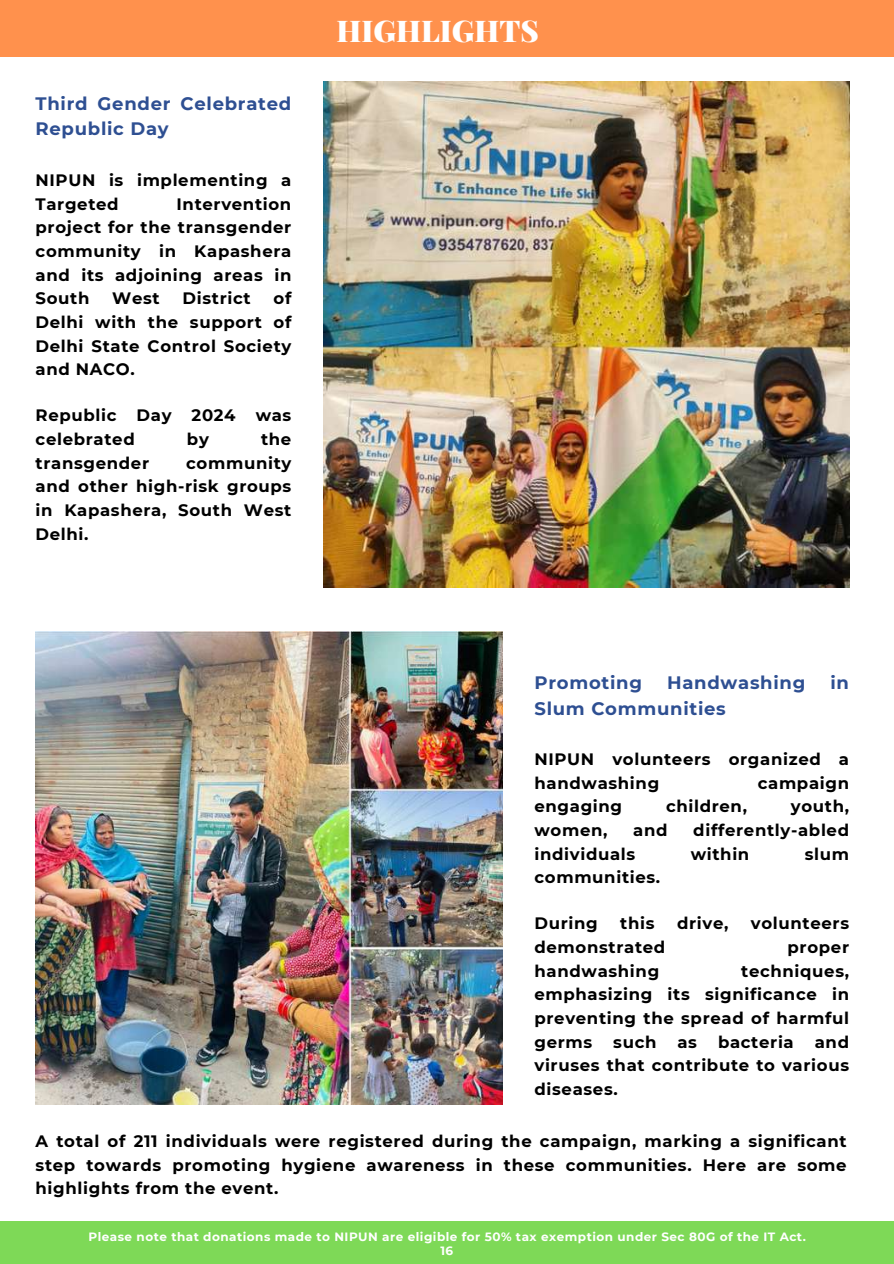
<style>
.page{position:relative;width:894px;height:1264px;background:#fff}
.page>*{position:absolute;margin:0;border:0;box-sizing:border-box;transform-origin:0 0}
.t1{font:900 30px "Playfair Display";color:#fff}
.t2{font:700 18px/25.8px "Montserrat";letter-spacing:.04em;color:#2e4f92}
.t3{font:700 16.5px/23.7px "Montserrat";letter-spacing:.04em;color:#000;text-align:justify}
.t4{font:700 12px "Montserrat";letter-spacing:.04em;color:#fff}
</style>
<div class="page">
<div style="left:0;top:0;width:893px;height:57px;background:#ff914d"></div>
<div style="left:0;top:1220px;width:893px;height:43px;background:#7ed957"></div>
<img style="left:323px;top:81px;width:526px;height:506px">
<img style="left:36px;top:631px;width:466px;height:473px">
<p class="t2" style="left:36px;top:90px;width:257px">Third Gender Celebrated<br>Republic Day</p>
<p class="t3" style="left:36px;top:168px;width:257px">NIPUN is implementing a<br>Targeted</p>
<p class="t3" style="left:36px;top:192px;width:257px;text-indent:141px">Intervention project for the transgender community in Kapashera and its adjoining areas in South</p>
<p class="t3" style="left:112px;top:286px;width:49px">West</p>
<p class="t3" style="left:182px;top:286px;width:70px">District</p>
<p class="t3" style="left:36px;top:286px;width:257px;text-indent:238px">of Delhi with the support of Delhi State Control Society and NACO.</p>
<p class="t3" style="left:36px;top:403px;width:257px">Republic Day 2024 was celebrated</p>
<p class="t3" style="left:187px;top:427px;width:23px">by</p>
<p class="t3" style="left:261px;top:427px;width:32px">the</p>
<p class="t3" style="left:36px;top:451px;width:257px;text-indent:150px">community and other high-risk groups in Kapashera, South West Delhi.</p>
<p class="t3" style="left:36px;top:451px;width:115px">transgender</p>
<h1 class="t1" style="left:336px;top:10px;width:204px">HIGHLIGHTS</h1>
<p class="t2" style="left:534px;top:669px;width:109px">Promoting</p>
<p class="t2" style="left:667px;top:669px;width:140px">Handwashing</p>
<p class="t2" style="left:830px;top:669px;width:20px">in</p>
<p class="t2" style="left:534px;top:695px;width:193px">Slum Communities</p>
<p class="t3" style="left:534px;top:747px;width:316px">NIPUN volunteers organized a handwashing</p>
<p class="t3" style="left:757px;top:771px;width:93px">campaign</p>
<p class="t3" style="left:534px;top:794px;width:89px">engaging</p>
<p class="t3" style="left:665px;top:794px;width:82px">children,</p>
<p class="t3" style="left:790px;top:794px;width:60px">youth,</p>
<p class="t3" style="left:534px;top:818px;width:74px">women,</p>
<p class="t3" style="left:633px;top:818px;width:36px">and</p>
<p class="t3" style="left:693px;top:818px;width:157px">differently-abled</p>
<p class="t3" style="left:534px;top:842px;width:102px">individuals</p>
<p class="t3" style="left:690px;top:842px;width:60px">within</p>
<p class="t3" style="left:804px;top:842px;width:46px">slum</p>
<p class="t3" style="left:534px;top:865px;width:127px">communities.</p>
<p class="t3" style="left:534px;top:911px;width:65px">During</p>
<p class="t3" style="left:620px;top:911px;width:36px">this</p>
<p class="t3" style="left:676px;top:911px;width:53px">drive,</p>
<p class="t3" style="left:750px;top:911px;width:100px">volunteers</p>
<p class="t3" style="left:534px;top:935px;width:132px">demonstrated</p>
<p class="t3" style="left:787px;top:935px;width:63px">proper</p>
<p class="t3" style="left:534px;top:959px;width:126px">handwashing</p>
<p class="t3" style="left:534px;top:959px;width:316px;text-indent:207px">techniques, emphasizing its significance in preventing the spread of harmful germs</p>
<p class="t3" style="left:613px;top:1029px;width:45px">such</p>
<p class="t3" style="left:677px;top:1029px;width:21px">as</p>
<p class="t3" style="left:717px;top:1029px;width:77px">bacteria</p>
<p class="t3" style="left:534px;top:1029px;width:316px;text-indent:280px">and viruses that contribute to various diseases.</p>
<p class="t3" style="left:36px;top:1129px;width:812px">A total of 211 individuals were registered during the campaign, marking a significant step towards promoting hygiene awareness in these communities. Here are some highlights from the event.</p>
<p class="t4" style="left:88px;top:1228px;width:718px">Please note that donations made to NIPUN are eligible for 50% tax exemption under Sec 80G of the IT Act.</p>
<p class="t4" style="left:440px;top:1243px;width:14px">16</p>
</div>
